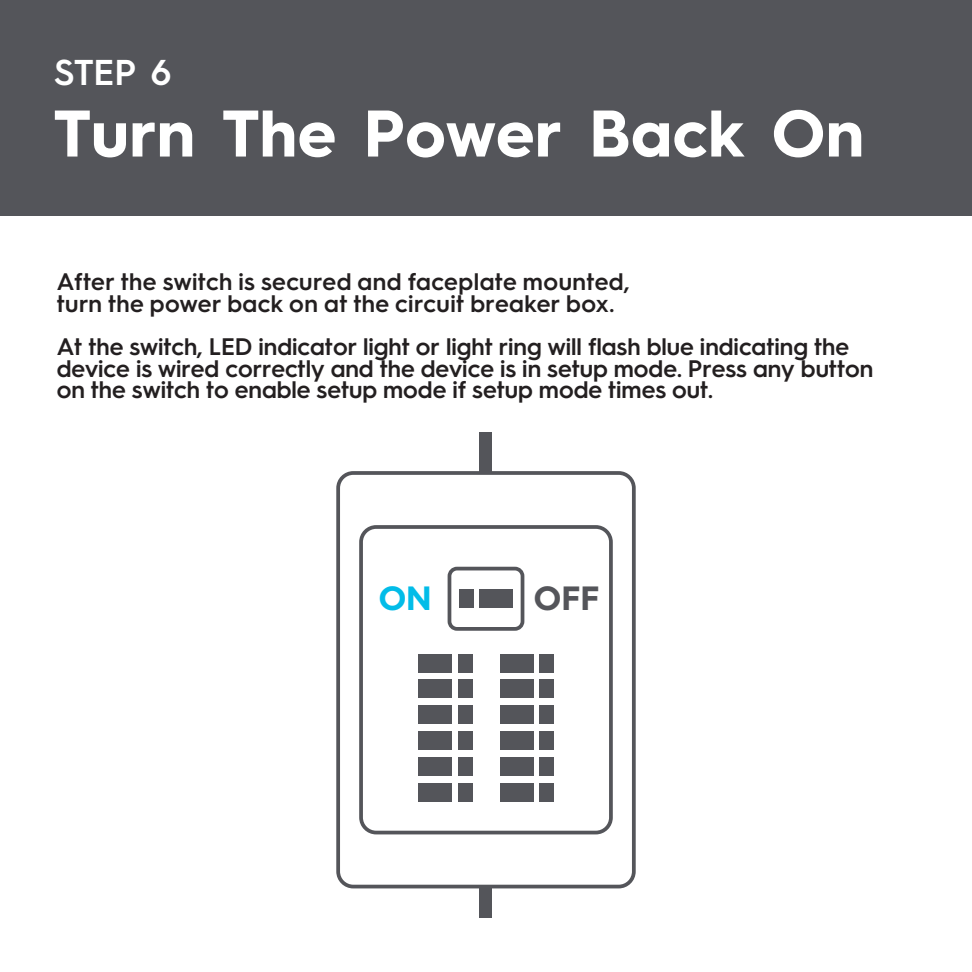
<style>
.page{position:relative;width:972px;height:972px;background:#fff}
.page>*{position:absolute;margin:0;border:0;box-sizing:border-box;transform-origin:0 0}
.t1{font:700 66px "Hurme Geometric Sans 3";letter-spacing:.005em;color:#fff}
.t2{font:600 36px "Hurme Geometric Sans 3";color:#fff}
.t3{font:700 33.6px "Hurme Geometric Sans 3";color:#54555a}
.t4{font:700 33.6px "Hurme Geometric Sans 3";color:#02bce8}
.t5{font:600 24px/21.6px "Hurme Geometric Sans 3";color:#231f20}
</style>
<div class="page">
<div style="left:0;top:0;width:972px;height:216px;background:#54555a"></div>
<div style="left:480px;top:432px;width:12px;height:44px;background:#54555a"></div>
<div style="left:480px;top:874px;width:12px;height:44px;background:#54555a"></div>
<div style="left:338px;top:473px;width:296px;height:414px;background:#fff;border-radius:15px"></div>
<div style="left:336px;top:471px;width:300px;height:417px;border:4px solid #54555a;border-radius:15px"></div>
<div style="left:359px;top:525px;width:254px;height:309px;border:4px solid #54555a;border-radius:15px"></div>
<div style="left:448px;top:567px;width:76px;height:64px;border:4px solid #54555a;border-radius:8px"></div>
<div style="left:479px;top:590px;width:34px;height:18px;background:#54555a"></div>
<div style="left:459px;top:590px;width:14px;height:18px;background:#54555a"></div>
<div style="left:418px;top:654px;width:34px;height:18px;background:#54555a"></div>
<div style="left:458px;top:654px;width:14px;height:18px;background:#54555a"></div>
<div style="left:418px;top:680px;width:34px;height:18px;background:#54555a"></div>
<div style="left:458px;top:680px;width:14px;height:18px;background:#54555a"></div>
<div style="left:418px;top:706px;width:34px;height:18px;background:#54555a"></div>
<div style="left:458px;top:706px;width:14px;height:18px;background:#54555a"></div>
<div style="left:418px;top:731px;width:34px;height:19px;background:#54555a"></div>
<div style="left:458px;top:731px;width:14px;height:19px;background:#54555a"></div>
<div style="left:418px;top:757px;width:34px;height:19px;background:#54555a"></div>
<div style="left:458px;top:757px;width:14px;height:19px;background:#54555a"></div>
<div style="left:418px;top:783px;width:34px;height:19px;background:#54555a"></div>
<div style="left:458px;top:783px;width:14px;height:19px;background:#54555a"></div>
<div style="left:500px;top:654px;width:33px;height:18px;background:#54555a"></div>
<div style="left:540px;top:654px;width:14px;height:18px;background:#54555a"></div>
<div style="left:500px;top:680px;width:33px;height:18px;background:#54555a"></div>
<div style="left:540px;top:680px;width:14px;height:18px;background:#54555a"></div>
<div style="left:500px;top:706px;width:33px;height:18px;background:#54555a"></div>
<div style="left:540px;top:706px;width:14px;height:18px;background:#54555a"></div>
<div style="left:500px;top:731px;width:33px;height:19px;background:#54555a"></div>
<div style="left:540px;top:731px;width:14px;height:19px;background:#54555a"></div>
<div style="left:500px;top:757px;width:33px;height:19px;background:#54555a"></div>
<div style="left:540px;top:757px;width:14px;height:19px;background:#54555a"></div>
<div style="left:500px;top:783px;width:33px;height:19px;background:#54555a"></div>
<div style="left:540px;top:783px;width:14px;height:19px;background:#54555a"></div>
<h2 class="t2" style="left:54px;top:47px;width:119px">STEP 6</h2>
<h1 class="t1" style="left:54px;top:87px;width:812px">Turn The Power Back On</h1>
<p class="t5" style="left:57px;top:270px;width:574px">After the switch is secured and faceplate mounted, turn the power back on at the circuit breaker box.</p>
<p class="t5" style="left:57px;top:334px;width:818px">At the switch, LED indicator light or light ring will flash blue indicating the device is wired correctly and the device is in setup mode. Press any button on the switch to enable setup mode if setup mode times out.</p>
<h3 class="t4" style="left:379px;top:575px;width:55px">ON</h3>
<h3 class="t3" style="left:534px;top:575px;width:67px">OFF</h3>
</div>
